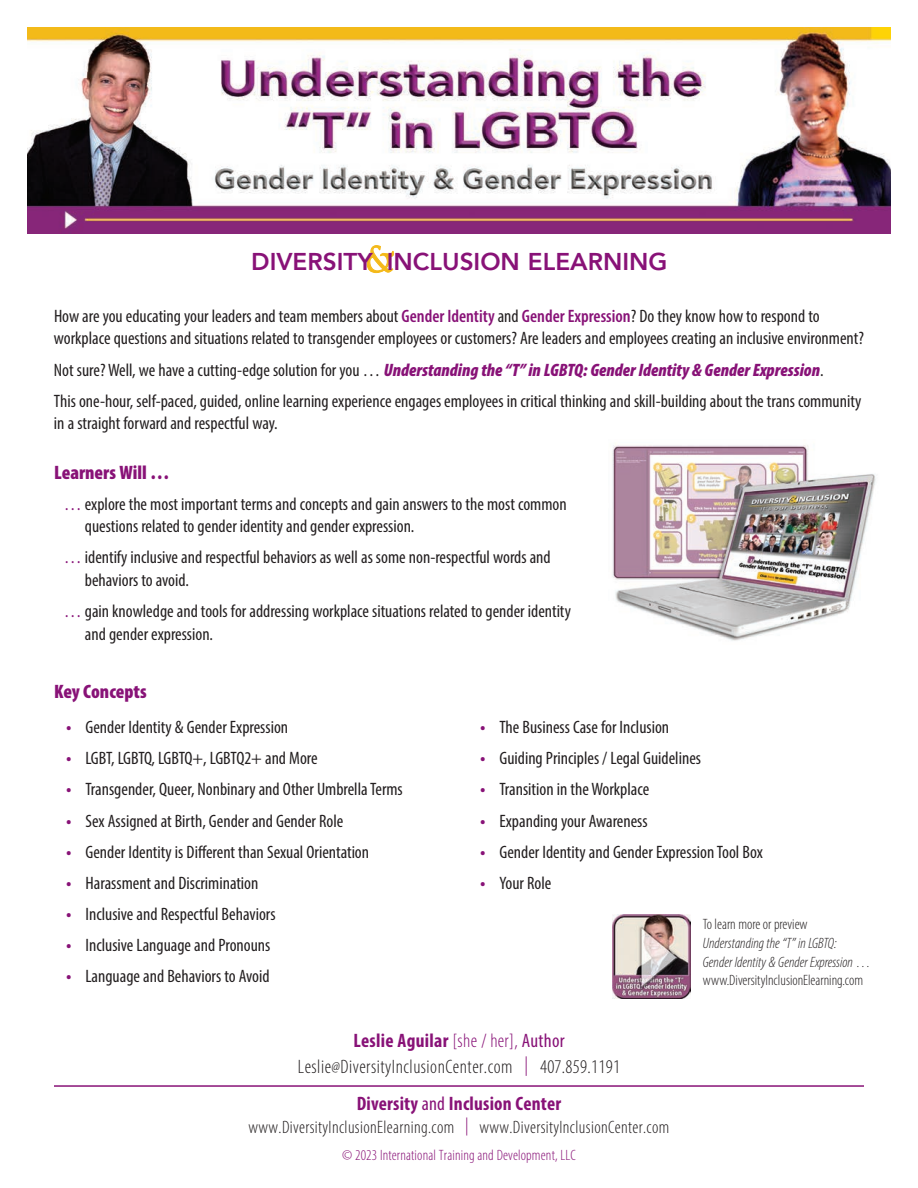
<style>
.page{position:relative;width:918px;height:1188px;background:#fff}
.page>*{position:absolute;margin:0;border:0;box-sizing:border-box;transform-origin:0 0}
.t1{font:800 24.3px "Avenir";color:#881277}
.t2{font:300 condensed 19.5px/25.5px "Myriad Pro";letter-spacing:.025em;color:#231f20;text-align:center}
.t3{font:700 condensed 19.5px "Myriad Pro";letter-spacing:.01em;color:#881277}
.t4{font:900 condensed 19.5px "Myriad Pro";color:#881277}
.t5{font:condensed 18px/22.5px "Myriad Pro";color:#231f20}
.t6{font:300 condensed 18px "Myriad Pro";letter-spacing:.02em;color:#231f20}
.t7{font:italic 300 condensed 15px/18.8px "Myriad Pro";color:#231f20}
.t8{font:300 condensed 15px "Myriad Pro";letter-spacing:.01em;color:#881277}
.t9{font:300 condensed 15px "Myriad Pro";color:#231f20}
.s1{font-family:"Benson Old Style Opti";font-weight:500;font-size:39.3px;color:#f4b918}
.s2{font-weight:600;color:#881277}
.s3{font-weight:900;font-style:italic;color:#881277}
.s4{color:#881277}
.s5{font-weight:900;color:#881277}
.s6{font-style:normal}
.s7{font-weight:700;color:#881277}
.s8{font-weight:400;color:#881277}
.s9{font-size:15px}
.s10{font-weight:400}
</style>
<div class="page">
<img style="left:27px;top:27px;width:864px;height:207px">
<img style="left:612px;top:445px;width:264px;height:196px">
<hr style="left:54px;top:1085px;width:810px;height:2px;background:#881277">
<img style="left:613px;top:914px;width:78px;height:84px">
<h1 class="t1" style="left:251px;top:243px;width:418px">DIVERSITY <span class="s1">&amp;</span>INCLUSION ELEARNING</h1>
<p class="t5" style="left:54px;top:304px;width:811px">How are you educating your leaders and team members about <span class="s2">Gender Identity</span> and <span class="s2">Gender Expression</span>? Do they know how to respond to workplace questions and situations related to transgender employees or customers? Are leaders and employees creating an inclusive environment?</p>
<p class="t5" style="left:54px;top:354px;width:809px;line-height:31.2px">Not sure? Well, we have a cutting-edge solution for you … <span class="s3">Understanding the “T” in LGBTQ: Gender Identity &amp; Gender Expression</span>.<br>This one-hour, self-paced, guided, online learning experience engages employees in critical thinking and skill-building about the trans community</p>
<p class="t5" style="left:54px;top:412px;width:225px">in a straight forward and respectful way.</p>
<p class="t4" style="left:54px;top:460px;width:117px">Learners Will …</p>
<p class="t5" style="left:85px;top:492px;width:483px;text-indent:-21px"><span class="s4">…</span> explore the most important terms and concepts and gain answers to the most common questions related to gender identity and gender expression.</p>
<p class="t5" style="left:85px;top:546px;width:467px;text-indent:-21px"><span class="s4">…</span> identify inclusive and respectful behaviors as well as some non-respectful words and behaviors to avoid.</p>
<p class="t5" style="left:85px;top:600px;width:488px;text-indent:-21px"><span class="s4">…</span> gain knowledge and tools for addressing workplace situations related to gender identity and gender expression.</p>
<p class="t4" style="left:54px;top:679px;width:94px">Key Concepts</p>
<p class="t5" style="left:66px;top:716px;width:224px"><span class="s5">•</span> Gender Identity &amp; Gender Expression</p>
<p class="t5" style="left:66px;top:747px;width:253px"><span class="s5">•</span> LGBT, LGBTQ, LGBTQ+, LGBTQ2+ and More</p>
<p class="t5" style="left:66px;top:778px;width:338px"><span class="s5">•</span> Transgender, Queer, Nonbinary and Other Umbrella Terms</p>
<p class="t5" style="left:66px;top:809px;width:279px"><span class="s5">•</span> Sex Assigned at Birth, Gender and Gender Role</p>
<p class="t5" style="left:66px;top:840px;width:305px"><span class="s5">•</span> Gender Identity is Different than Sexual Orientation</p>
<p class="t5" style="left:66px;top:871px;width:194px"><span class="s5">•</span> Harassment and Discrimination</p>
<p class="t5" style="left:66px;top:903px;width:211px"><span class="s5">•</span> Inclusive and Respectful Behaviors</p>
<p class="t5" style="left:66px;top:934px;width:206px"><span class="s5">•</span> Inclusive Language and Pronouns</p>
<p class="t5" style="left:66px;top:965px;width:205px"><span class="s5">•</span> Language and Behaviors to Avoid</p>
<p class="t5" style="left:480px;top:716px;width:191px"><span class="s5">•</span> The Business Case for Inclusion</p>
<p class="t5" style="left:480px;top:747px;width:223px"><span class="s5">•</span> Guiding Principles / Legal Guidelines</p>
<p class="t5" style="left:480px;top:778px;width:171px"><span class="s5">•</span> Transition in the Workplace</p>
<p class="t5" style="left:480px;top:809px;width:169px"><span class="s5">•</span> Expanding your Awareness</p>
<p class="t5" style="left:480px;top:840px;width:284px"><span class="s5">•</span> Gender Identity and Gender Expression Tool Box</p>
<p class="t5" style="left:480px;top:871px;width:73px"><span class="s5">•</span> Your Role</p>
<p class="t9" style="left:703px;top:915px;width:106px">To learn more or preview</p>
<p class="t7" style="left:703px;top:934px;width:169px">Understanding the “T” in LGBTQ:<br>Gender Identity &amp; Gender Expression <span class="s6">… www.DiversityInclusionElearning.com</span></p>
<p class="t2" style="left:298px;top:1028px;width:324px"><span class="s7">Leslie Aguilar</span> <span class="s4">[she / her],</span> <span class="s8">Author<br></span>Leslie<span class="s9">@</span>DiversityInclusionCenter.com <span class="s4">|</span> 407.859.1191</p>
<p class="t3" style="left:357px;top:1091px;width:206px">Diversity <span class="s10">and</span> Inclusion Center</p>
<p class="t6" style="left:249px;top:1116px;width:422px">www.DiversityInclusionElearning.com <span class="s4">|</span> www.DiversityInclusionCenter.com</p>
<p class="t8" style="left:342px;top:1146px;width:235px">© 2023 International Training and Development, LLC</p>
</div>
